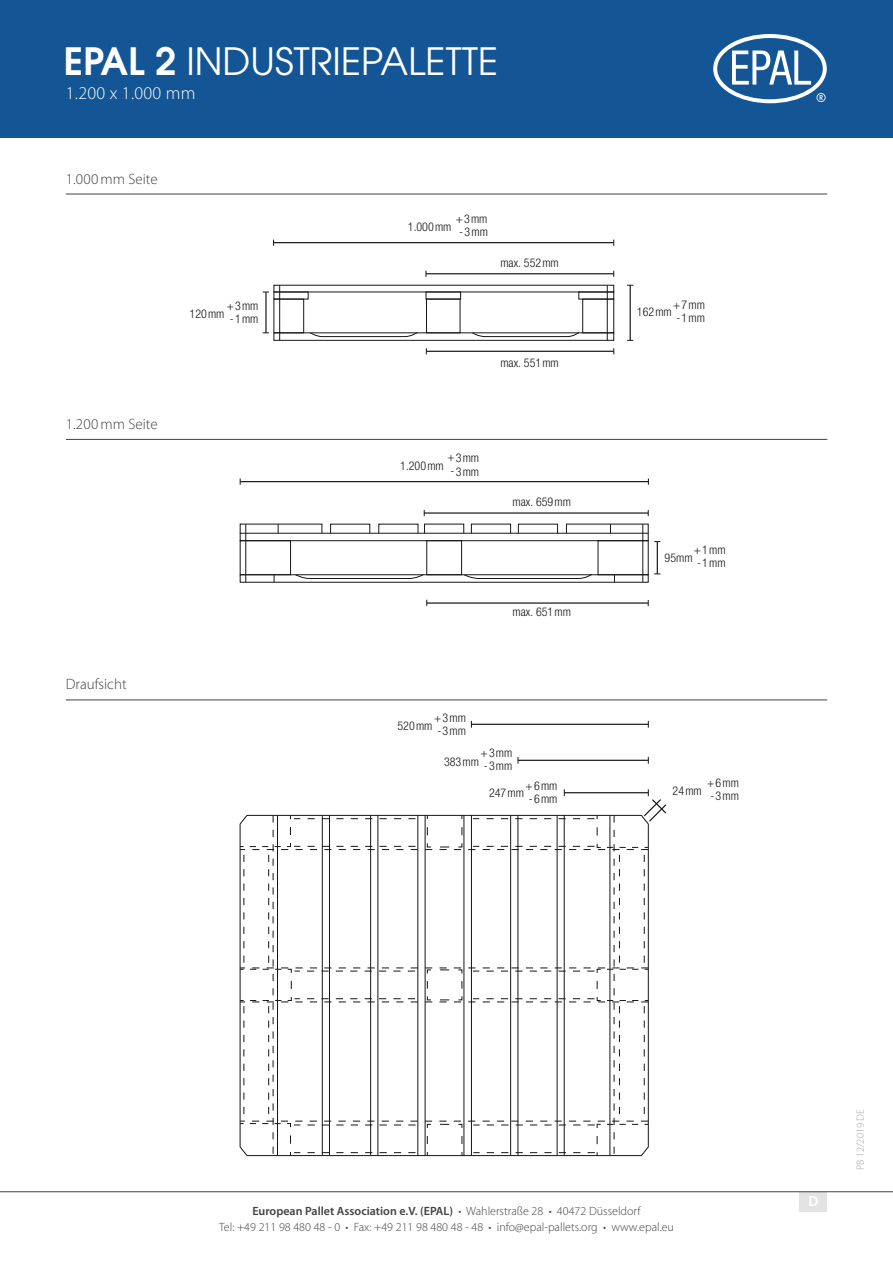
<style>
.page{position:relative;width:893px;height:1263px;background:#fff}
.page>*{position:absolute;margin:0;border:0;box-sizing:border-box;transform-origin:0 0}
.t1{font:37.5px "ITC Avant Garde W1 G";color:#fff}
.t2{font:300 18px "Myriad Pro";letter-spacing:.015em;color:#fff}
.t3{font:300 15px "Myriad Pro";color:#414140}
.t4{font:600 14.7px "Myriad Pro";color:#fff}
.t5{font:300 condensed 12px/13.2px "Helvetica Neue";color:#151616}
.t6{font:300 12px/15.6px "Myriad Pro";color:#414140;text-align:center}
.t7{font:300 10.5px "Myriad Pro";color:#a4a5a5}
.s1{font-weight:600}
</style>
<div class="page">
<div style="left:0;top:0;width:893px;height:137px;background:#145596"></div>
<svg style="left:713px;top:34px;width:114px;height:69px"></svg>
<div style="left:800px;top:1192px;width:27px;height:19px;background:#e3e3e3"></div>
<hr style="left:0;top:1191px;width:893px;height:1px;background:#434342">
<hr style="left:66px;top:194px;width:761px;height:1px;background:#434342">
<hr style="left:66px;top:439px;width:761px;height:1px;background:#434342">
<hr style="left:66px;top:700px;width:761px;height:1px;background:#434342">
<hr style="left:518px;top:760px;width:130px;height:1px;background:#151616">
<hr style="left:471px;top:724px;width:177px;height:1px;background:#151616">
<svg style="left:240px;top:789px;width:427px;height:367px"></svg>
<div style="left:426px;top:299px;width:34px;height:34px;border:1px solid #151616"></div>
<hr style="left:279px;top:285px;width:1px;height:55px;background:#151616">
<hr style="left:607px;top:285px;width:1px;height:55px;background:#151616">
<hr style="left:274px;top:242px;width:340px;height:1px;background:#151616">
<hr style="left:630px;top:285px;width:1px;height:55px;background:#151616">
<hr style="left:426px;top:273px;width:188px;height:1px;background:#151616">
<hr style="left:426px;top:351px;width:188px;height:1px;background:#151616">
<hr style="left:265px;top:292px;width:2px;height:41px;background:#151616">
<svg style="left:263px;top:332px;width:351px;height:9px"></svg>
<div style="left:582px;top:299px;width:32px;height:34px;border:1px solid #151616"></div>
<div style="left:274px;top:299px;width:30px;height:34px;border:1px solid #151616"></div>
<div style="left:240px;top:540px;width:51px;height:35px;border:1px solid #151616"></div>
<div style="left:426px;top:540px;width:36px;height:35px;border:1px solid #151616"></div>
<hr style="left:245px;top:524px;width:1px;height:58px;background:#151616">
<hr style="left:642px;top:524px;width:1px;height:58px;background:#151616">
<hr style="left:240px;top:481px;width:408px;height:1px;background:#151616">
<hr style="left:657px;top:542px;width:1px;height:32px;background:#151616">
<hr style="left:424px;top:512px;width:224px;height:2px;background:#151616">
<div style="left:240px;top:533px;width:408px;height:8px;border:1px solid #151616"></div>
<hr style="left:427px;top:602px;width:221px;height:2px;background:#151616">
<svg style="left:240px;top:574px;width:420px;height:9px"></svg>
<h1 class="t1" style="left:64px;top:38px;width:436px"><span class="s1">EPAL 2</span> INDUSTRIEPALETTE</h1>
<h2 class="t2" style="left:66px;top:82px;width:131px">1.200 x 1.000 mm</h2>
<p class="t3" style="left:66px;top:170px;width:93px">1.000 mm Seite</p>
<p class="t5" style="left:190px;top:307px;width:36px">120mm</p>
<p class="t5" style="left:227px;top:299px;width:33px">+3mm -1mm</p>
<p class="t3" style="left:66px;top:415px;width:93px">1.200 mm Seite</p>
<p class="t3" style="left:66px;top:675px;width:62px">Draufsicht</p>
<p class="t5" style="left:456px;top:212px;width:34px">+3mm -3mm</p>
<p class="t5" style="left:408px;top:220px;width:45px">1.000mm</p>
<p class="t5" style="left:500px;top:257px;width:60px">max. 552mm</p>
<p class="t5" style="left:500px;top:356px;width:60px">max. 551mm</p>
<p class="t5" style="left:447px;top:451px;width:33px">+3mm -3mm</p>
<p class="t5" style="left:400px;top:459px;width:45px">1.200mm</p>
<p class="t5" style="left:513px;top:495px;width:60px">max. 659mm</p>
<p class="t5" style="left:397px;top:719px;width:36px">520mm</p>
<p class="t5" style="left:434px;top:711px;width:33px">+3mm -3mm</p>
<p class="t5" style="left:513px;top:605px;width:60px">max. 651mm</p>
<p class="t5" style="left:444px;top:754px;width:36px">383mm</p>
<p class="t5" style="left:481px;top:746px;width:33px">+3mm -3mm</p>
<p class="t5" style="left:489px;top:786px;width:36px">247mm</p>
<p class="t5" style="left:526px;top:779px;width:33px">+6mm -6mm</p>
<p class="t5" style="left:637px;top:305px;width:36px">162mm</p>
<p class="t5" style="left:673px;top:298px;width:33px">+7mm -1mm</p>
<p class="t5" style="left:665px;top:551px;width:29px">95mm</p>
<p class="t5" style="left:694px;top:543px;width:33px">+1mm -1mm</p>
<p class="t5" style="left:673px;top:784px;width:31px">24mm</p>
<p class="t5" style="left:707px;top:776px;width:33px">+6mm -3mm</p>
<p class="t6" style="left:219px;top:1203px;width:456px"><span class="s1">European Pallet Association e.V. (EPAL)</span> • Wahlerstraße 28 • 40472 Düsseldorf<br>Tel: +49 211 98 480 48 - 0 • Fax: +49 211 98 480 48 - 48 • info@epal-pallets.org • www.epal.eu</p>
<p class="t4" style="left:808px;top:1192px;width:12px">D</p>
<p class="t7" style="left:854px;top:1170px;width:63px;rotate:-90deg">PB 12/2019 DE</p>
</div>
